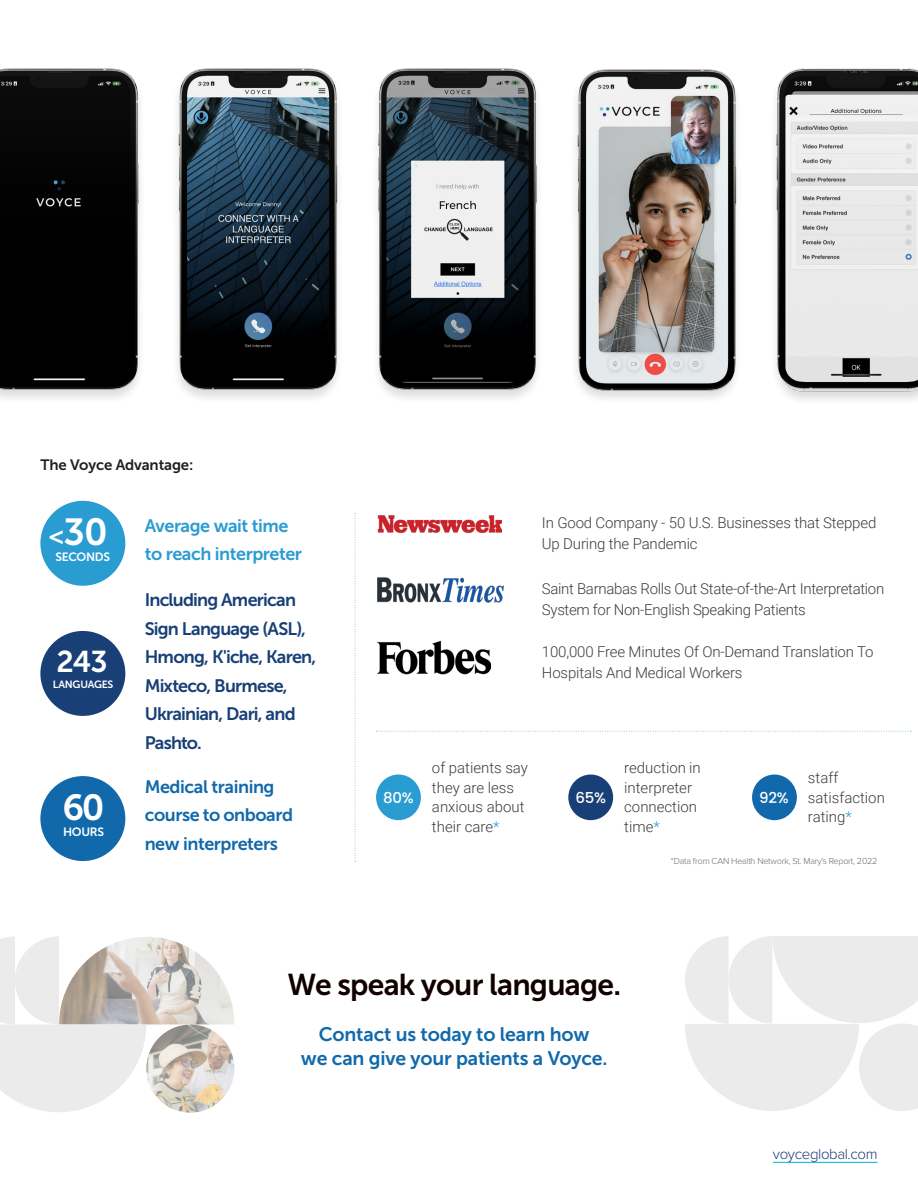
<style>
.page{position:relative;width:918px;height:1188px;background:#fff}
.page>*{position:absolute;margin:0;border:0;box-sizing:border-box;transform-origin:0 0}
.body{font:37.65px "Museo Sans 700";color:#fff}
.body-2{font:36.15px "Museo Sans 700";color:#fff}
.t1{font:30px "Museo Sans 700";letter-spacing:-.025em;color:#100}
.body-3{font:30px "Museo Sans 700";color:#fff}
.t2{font:19.5px/24px "Museo Sans 700";letter-spacing:-.01em;color:#1169ab;text-align:center}
.body-4{font:18px/28.5px "Museo Sans 700";letter-spacing:-.045em;color:#193f77}
.body-5{font:18px/28.5px "Museo Sans 700";letter-spacing:-.025em;color:#1169ab}
.body-6{font:18px/28.5px "Museo Sans 700";letter-spacing:-.025em;color:#299cd1}
.t3{font:300 15px/19.5px "Roboto";letter-spacing:-.01em;color:#3d3d3d}
.body-7{font:15px "Museo Sans 700";letter-spacing:-.01em;color:#231f20}
.body-8{font:300 15px "Proxima Nova";letter-spacing:-.025em;color:#193f77}
.body-9{font:500 15px "Poppins";color:#fff}
.body-10{font:12px "Museo Sans 700";letter-spacing:-.025em;color:#fff}
.body-11{font:10.5px "Museo Sans 700";letter-spacing:-.025em;color:#fff}
.t4{font:300 9px "Proxima Nova";letter-spacing:-.025em;color:#6b6b6b}
.s1{font-size:27px}
.s2{color:#299cd1}
</style>
<div class="page">
<img style="left:0;top:68px;width:140px;height:331px">
<img style="left:177px;top:68px;width:161px;height:331px">
<img style="left:575px;top:69px;width:162px;height:330px">
<img style="left:377px;top:68px;width:161px;height:331px">
<img style="left:775px;top:68px;width:143px;height:332px">
<svg style="left:355px;top:513px;width:1px;height:349px"></svg>
<svg style="left:376px;top:731px;width:535px;height:1px"></svg>
<img style="left:146px;top:937px;width:88px;height:87px">
<svg style="left:0;top:936px;width:146px;height:176px"></svg>
<img style="left:146px;top:1024px;width:88px;height:89px;border-radius:44px">
<div style="left:40px;top:631px;width:85px;height:85px;background:#193f77;border-radius:50%"></div>
<div style="left:40px;top:776px;width:85px;height:85px;background:#1169ab;border-radius:50%"></div>
<div style="left:40px;top:501px;width:85px;height:85px;background:#299cd1;border-radius:50%"></div>
<svg style="left:685px;top:936px;width:233px;height:175px"></svg>
<div style="left:568px;top:775px;width:45px;height:45px;background:#193f77;border-radius:50%"></div>
<div style="left:752px;top:775px;width:45px;height:45px;background:#1169ab;border-radius:50%"></div>
<div style="left:376px;top:775px;width:45px;height:45px;background:#299cd1;border-radius:50%"></div>
<img style="left:378px;top:640px;width:113px;height:35px">
<img style="left:377px;top:515px;width:124px;height:19px">
<img style="left:377px;top:577px;width:127px;height:26px">
<hr style="left:773px;top:1162px;width:104px;height:1px;background:#00b6d7">
<p class="body-7" style="left:40px;top:457px;width:154px">The Voyce Advantage:</p>
<p class="body" style="left:49px;top:511px;width:60px"><span class="s1">&lt;</span>30</p>
<p class="body-10" style="left:56px;top:550px;width:56px">SECONDS</p>
<p class="body-3" style="left:56px;top:645px;width:53px">243</p>
<p class="body-11" style="left:53px;top:679px;width:62px">LANGUAGES</p>
<p class="body-2" style="left:63px;top:787px;width:43px">60</p>
<p class="body-10" style="left:63px;top:826px;width:43px">HOURS</p>
<p class="body-6" style="left:145px;top:511px;width:159px">Average wait time to reach interpreter</p>
<p class="body-4" style="left:145px;top:586px;width:173px">Including American<br>Sign Language (ASL),<br>Hmong, K'iche, Karen,<br>Mixteco, Burmese,<br>Ukrainian, Dari, and<br>Pashto.</p>
<p class="body-5" style="left:145px;top:772px;width:150px">Medical training course to onboard</p>
<p class="body-5" style="left:145px;top:829px;width:135px">new interpreters</p>
<p class="t3" style="left:542px;top:511px;width:336px;line-height:21px">In Good Company - 50 U.S. Businesses that Stepped<br>Up During the Pandemic</p>
<p class="t3" style="left:542px;top:578px;width:344px;line-height:21px">Saint Barnabas Rolls Out State-of-the-Art Interpretation<br>System for Non-English Speaking Patients</p>
<p class="t3" style="left:542px;top:640px;width:333px;line-height:21px">100,000 Free Minutes Of On-Demand Translation To<br>Hospitals And Medical Workers</p>
<p class="t3" style="left:432px;top:758px;width:98px">of patients say they are less anxious about their care<span class="s2">*</span></p>
<p class="t3" style="left:624px;top:758px;width:78px">reduction in interpreter connection time<span class="s2">*</span></p>
<p class="t3" style="left:808px;top:768px;width:78px">staff satisfaction rating<span class="s2">*</span></p>
<p class="body-9" style="left:383px;top:789px;width:32px">80%</p>
<p class="body-9" style="left:575px;top:789px;width:32px">65%</p>
<p class="body-9" style="left:759px;top:789px;width:31px">92%</p>
<p class="t4" style="left:671px;top:855px;width:208px">*Data from CAN Health Network, St. Mary's Report, 2022</p>
<p class="t1" style="left:287px;top:968px;width:335px">We speak your language.</p>
<p class="t2" style="left:301px;top:1022px;width:308px">Contact us today to learn how<br>we can give your patients a Voyce.</p>
<p class="body-8" style="left:773px;top:1146px;width:106px">voyceglobal.com</p>
</div>
